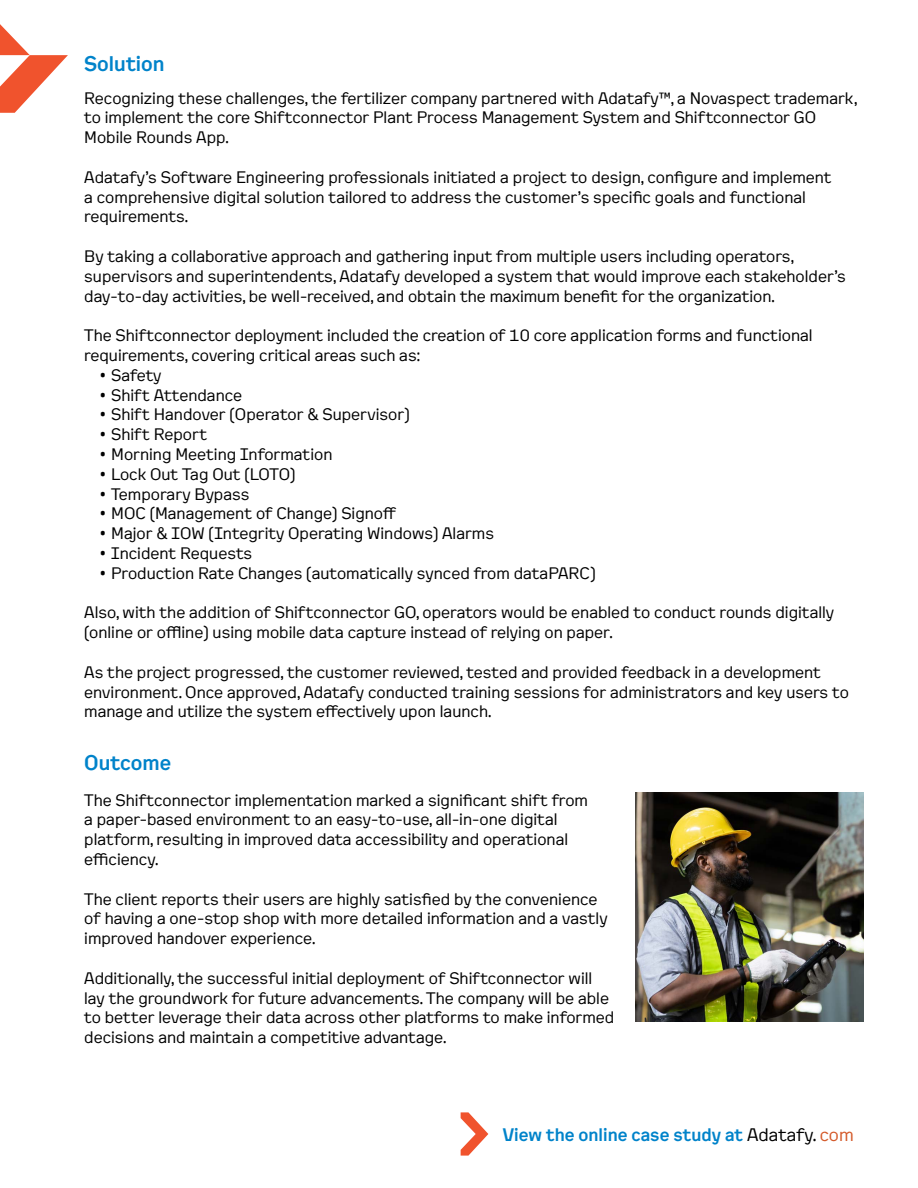
<style>
.page{position:relative;width:918px;height:1188px;background:#fff}
.page>*{position:absolute;margin:0;border:0;box-sizing:border-box;transform-origin:0 0}
.t1{font:500 21px "Kade";color:#0083ca}
.t2{font:500 18px "Kade";color:#0083ca}
.t3{font:16.5px/19.8px "Kade";color:#000}
.s1{font-weight:400;color:#000}
.s2{font-weight:400;color:#d45a2a}
</style>
<div class="page">
<svg style="left:0;top:24px;width:68px;height:89px"></svg>
<svg style="left:461px;top:1112px;width:27px;height:44px"></svg>
<img style="left:635px;top:793px;width:229px;height:229px">
<p class="t1" style="left:84px;top:50px;width:82px">Solution</p>
<p class="t3" style="left:84px;top:87px;width:775px">Recognizing these challenges, the fertilizer company partnered with Adatafy™, a Novaspect trademark, to implement the core Shiftconnector Plant Process Management System and Shiftconnector GO<br>Mobile Rounds App.</p>
<p class="t3" style="left:84px;top:167px;width:749px">Adatafy’s Software Engineering professionals initiated a project to design, configure and implement a comprehensive digital solution tailored to address the customer’s specific goals and functional requirements.</p>
<p class="t3" style="left:84px;top:246px;width:763px">By taking a collaborative approach and gathering input from multiple users including operators, supervisors and superintendents, Adatafy developed a system that would improve each stakeholder’s day-to-day activities, be well-received, and obtain the maximum benefit for the organization.</p>
<p class="t3" style="left:84px;top:325px;width:730px">The Shiftconnector deployment included the creation of 10 core application forms and functional requirements, covering critical areas such as:</p>
<p class="t3" style="left:98px;top:365px;width:65px">• Safety</p>
<p class="t3" style="left:98px;top:384px;width:146px">• Shift Attendance</p>
<p class="t3" style="left:98px;top:404px;width:314px">• Shift Handover (Operator &amp; Supervisor)</p>
<p class="t3" style="left:98px;top:424px;width:111px">• Shift Report</p>
<p class="t3" style="left:98px;top:444px;width:236px">• Morning Meeting Information</p>
<p class="t3" style="left:98px;top:464px;width:199px">• Lock Out Tag Out (LOTO)</p>
<p class="t3" style="left:98px;top:483px;width:153px">• Temporary Bypass</p>
<p class="t3" style="left:98px;top:503px;width:300px">• MOC (Management of Change) Signoff</p>
<p class="t3" style="left:98px;top:523px;width:398px">• Major &amp; IOW (Integrity Operating Windows) Alarms</p>
<p class="t3" style="left:98px;top:543px;width:156px">• Incident Requests</p>
<p class="t3" style="left:98px;top:563px;width:500px">• Production Rate Changes (automatically synced from dataPARC)</p>
<p class="t3" style="left:84px;top:602px;width:751px">Also, with the addition of Shiftconnector GO, operators would be enabled to conduct rounds digitally (online or offline) using mobile data capture instead of relying on paper.</p>
<p class="t3" style="left:84px;top:662px;width:766px">As the project progressed, the customer reviewed, tested and provided feedback in a development environment. Once approved, Adatafy conducted training sessions for administrators and key users to manage and utilize the system effectively upon launch.</p>
<p class="t1" style="left:84px;top:750px;width:88px">Outcome</p>
<p class="t3" style="left:84px;top:789px;width:505px">The Shiftconnector implementation marked a significant shift from a paper-based environment to an easy-to-use, all-in-one digital platform, resulting in improved data accessibility and operational efficiency.</p>
<p class="t3" style="left:84px;top:888px;width:525px">The client reports their users are highly satisfied by the convenience of having a one-stop shop with more detailed information and a vastly improved handover experience.</p>
<p class="t3" style="left:84px;top:968px;width:532px">Additionally, the successful initial deployment of Shiftconnector will lay the groundwork for future advancements. The company will be able to better leverage their data across other platforms to make informed decisions and maintain a competitive advantage.</p>
<p class="t2" style="left:503px;top:1123px;width:352px">View the online case study at <span class="s1">Adatafy.</span> <span class="s2">com</span></p>
</div>
